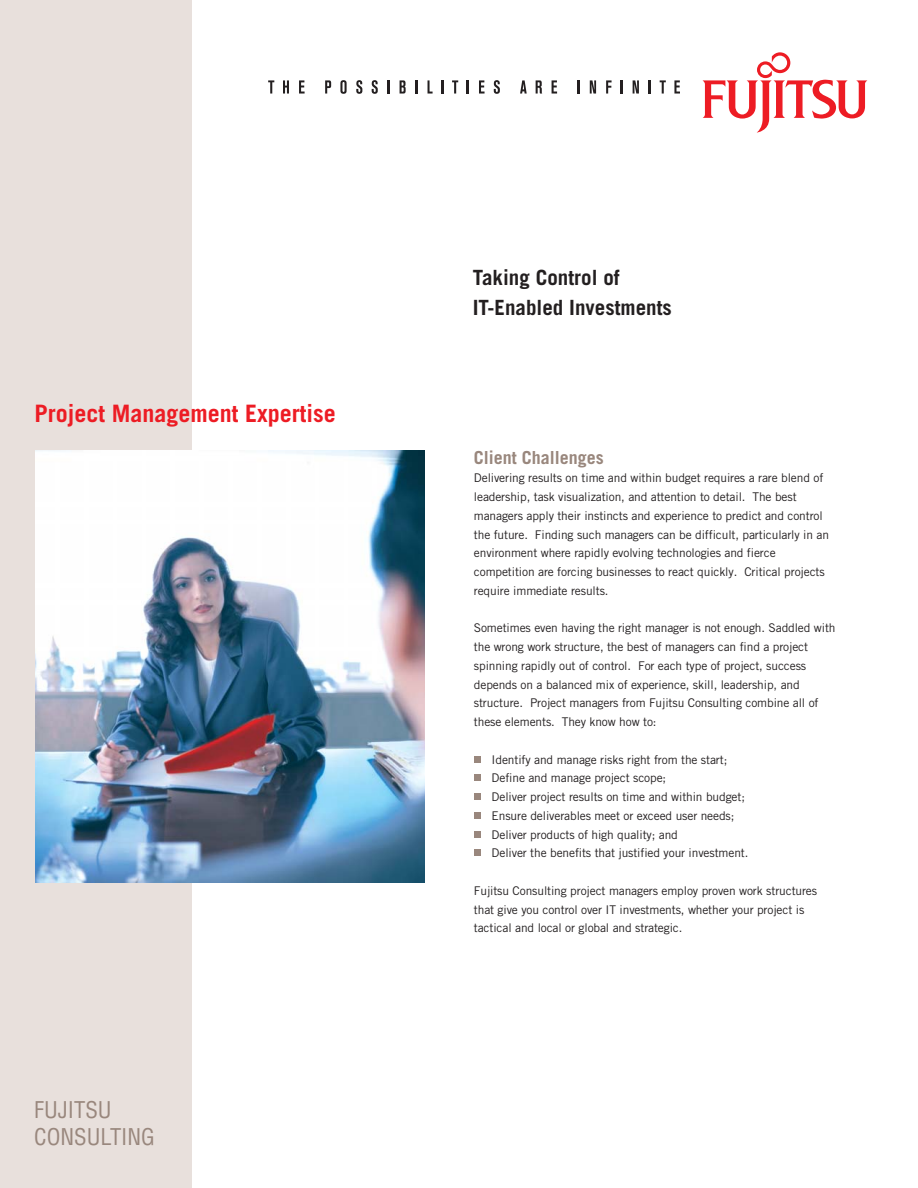
<style>
.page{position:relative;width:918px;height:1188px;background:#fff}
.page>*{position:absolute;margin:0;border:0;box-sizing:border-box;transform-origin:0 0}
.t1{font:700 24px "Trade Gothic";color:#ed1c24}
.t2{font:condensed 22.5px/27px "Helvetica";color:#99877d}
.t3{font:700 21px/30px "Trade Gothic";color:#231f20}
.t4{font:700 18px "Trade Gothic";color:#99877d}
.t5{font:12px/18.8px "Trade Gothic";letter-spacing:-.01em;color:#231f20}
</style>
<div class="page">
<div style="left:0;top:0;width:191px;height:1188px;background:#e8e0dc"></div>
<svg style="left:703px;top:52px;width:164px;height:81px"></svg>
<svg style="left:268px;top:80px;width:6px;height:14px"></svg>
<svg style="left:283px;top:80px;width:6px;height:14px"></svg>
<svg style="left:299px;top:80px;width:6px;height:14px"></svg>
<svg style="left:325px;top:80px;width:6px;height:14px"></svg>
<svg style="left:340px;top:80px;width:7px;height:14px"></svg>
<svg style="left:356px;top:80px;width:6px;height:14px"></svg>
<svg style="left:372px;top:80px;width:6px;height:14px"></svg>
<svg style="left:387px;top:80px;width:2px;height:14px"></svg>
<svg style="left:400px;top:80px;width:6px;height:14px"></svg>
<svg style="left:415px;top:80px;width:2px;height:14px"></svg>
<svg style="left:428px;top:80px;width:5px;height:14px"></svg>
<svg style="left:441px;top:80px;width:2px;height:14px"></svg>
<svg style="left:452px;top:80px;width:6px;height:14px"></svg>
<svg style="left:467px;top:80px;width:2px;height:14px"></svg>
<svg style="left:479px;top:80px;width:6px;height:14px"></svg>
<svg style="left:494px;top:80px;width:6px;height:14px"></svg>
<svg style="left:520px;top:80px;width:7px;height:14px"></svg>
<svg style="left:536px;top:80px;width:6px;height:14px"></svg>
<svg style="left:552px;top:80px;width:5px;height:14px"></svg>
<svg style="left:578px;top:80px;width:2px;height:14px"></svg>
<svg style="left:590px;top:80px;width:6px;height:14px"></svg>
<svg style="left:606px;top:80px;width:6px;height:14px"></svg>
<svg style="left:621px;top:80px;width:2px;height:14px"></svg>
<svg style="left:633px;top:80px;width:6px;height:14px"></svg>
<svg style="left:649px;top:80px;width:2px;height:14px"></svg>
<svg style="left:660px;top:80px;width:6px;height:14px"></svg>
<svg style="left:674px;top:80px;width:6px;height:14px"></svg>
<img style="left:36px;top:451px;width:389px;height:431px">
<svg style="left:474px;top:756px;width:6px;height:6px"></svg>
<svg style="left:474px;top:775px;width:6px;height:6px"></svg>
<div style="left:474px;top:793px;width:6px;height:7px;background:#99877d"></div>
<div style="left:474px;top:812px;width:6px;height:7px;background:#99877d"></div>
<svg style="left:474px;top:831px;width:6px;height:6px"></svg>
<svg style="left:474px;top:850px;width:6px;height:6px"></svg>
<h1 class="t1" style="left:34px;top:404px;width:303px">Project Management Expertise</h1>
<h2 class="t2" style="left:34px;top:1098px;width:122px">FUJITSU<br>CONSULTING</h2>
<h3 class="t3" style="left:473px;top:265px;width:201px">Taking Control of<br>IT-Enabled Investments</h3>
<h3 class="t4" style="left:474px;top:451px;width:132px">Client Challenges</h3>
<p class="t5" style="left:474px;top:470px;width:357px">Delivering results on time and within budget requires a rare blend of leadership, task visualization, and attention to detail. The best managers apply their instincts and experience to predict and control the future. Finding such managers can be difficult, particularly in an environment where rapidly evolving technologies and fierce competition are forcing businesses to react quickly. Critical projects require immediate results.</p>
<p class="t5" style="left:474px;top:620px;width:363px">Sometimes even having the right manager is not enough. Saddled with the wrong work structure, the best of managers can find a project spinning rapidly out of control. For each type of project, success depends on a balanced mix of experience, skill, leadership, and structure. Project managers from Fujitsu Consulting combine all of these elements. They know how to:</p>
<p class="t5" style="left:492px;top:751px;width:258px">Identify and manage risks right from the start; Define and manage project scope;<br>Deliver project results on time and within budget; Ensure deliverables meet or exceed user needs; Deliver products of high quality; and<br>Deliver the benefits that justified your investment.</p>
<p class="t5" style="left:474px;top:882px;width:345px">Fujitsu Consulting project managers employ proven work structures that give you control over IT investments, whether your project is tactical and local or global and strategic.</p>
</div>
